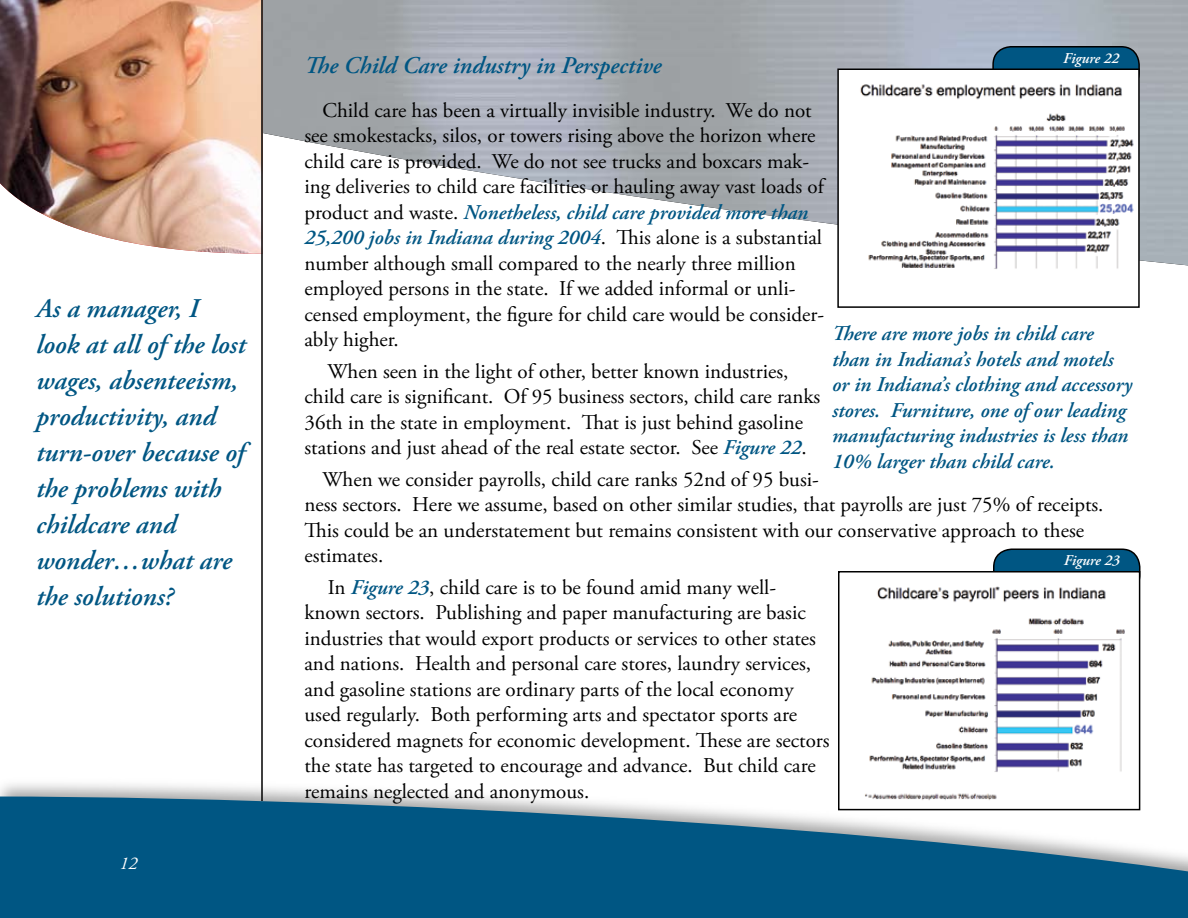
<style>
.page{position:relative;width:1188px;height:918px;background:#fff}
.page>*{position:absolute;margin:0;border:0;box-sizing:border-box;transform-origin:0 0}
.t1{font:italic 600 27px/36px "Adobe Garamond Pro";color:#005683}
.t2{font:italic 600 24px "Adobe Garamond Pro";color:#005683}
.t3{font:21px/25.5px "Adobe Garamond Pro";color:#000}
.t4{font:italic 600 21px/25.5px "Adobe Garamond Pro";color:#005683}
.t5{font:italic 18px "Adobe Garamond Pro";color:#fff}
.t6{font:italic 600 15px "Adobe Garamond Pro";color:#fff}
.s1{font-weight:600;font-style:italic;color:#005683}
</style>
<div class="page">
<img style="left:263px;top:0;width:925px;height:265px">
<div style="left:0;top:777px;width:1188px;height:141px;background:#000;opacity:.36"></div>
<svg style="left:0;top:796px;width:1188px;height:122px;background:#2b7195"></svg>
<img style="left:0;top:0;width:261px;height:254px">
<div style="left:994px;top:549px;width:146px;height:44px;background:#005683;border-radius:18px"></div>
<div style="left:993px;top:549px;width:147px;height:45px;border:2px solid #000;border-radius:18px"></div>
<img style="left:841px;top:574px;width:296px;height:233px">
<div style="left:838px;top:571px;width:302px;height:239px;border:2px solid #000"></div>
<div style="left:993px;top:47px;width:146px;height:43px;background:#005683;border-radius:18px"></div>
<div style="left:992px;top:46px;width:148px;height:45px;border:2px solid #000;border-radius:18px"></div>
<img style="left:840px;top:72px;width:297px;height:197px">
<div style="left:837px;top:69px;width:303px;height:239px;border:2px solid #000"></div>
<hr style="left:261px;top:0;width:2px;height:801px;background:#000">
<p class="t1" style="left:36px;top:292px;width:211px">As a manager, I look at all of the lost wages, absenteeism, productivity, and turn-over because of the problems with childcare and wonder…what are the solutions?</p>
<p class="t5" style="left:120px;top:852px;width:19px">12</p>
<p class="t6" style="left:1063px;top:49px;width:58px">Figure 22</p>
<p class="t2" style="left:304px;top:52px;width:358px">The Child Care industry in Perspective</p>
<p class="t3" style="left:304px;top:98px;width:521px;text-indent:18px">Child care has been a virtually invisible industry. We do not see smokestacks, silos, or towers rising above the horizon where child care is provided. We do not see trucks and boxcars mak&shy;ing deliveries to child care facilities or hauling away vast loads of product and waste. <span class="s1">Nonetheless, child care provided more than 25,200 jobs in Indiana during 2004</span>. This alone is a substantial number although small compared to the nearly three million employed persons in the state. If we added informal or unli&shy;censed employment, the figure for child care would be consider&shy;ably higher.</p>
<p class="t3" style="left:304px;top:359px;width:517px;text-indent:23px">When seen in the light of other, better known industries, child care is significant. Of 95 business sectors, child care ranks 36th in the state in employment. That is just behind gasoline stations and just ahead of the real estate sector. See <span class="s1">Figure 22</span>.</p>
<p class="t3" style="left:304px;top:467px;width:801px;text-indent:18px">When we consider payrolls, child care ranks 52nd of 95 busi-<br>ness sectors. Here we assume, based on other similar studies, that payrolls are just 75% of receipts.<br>This could be an understatement but remains consistent with our conservative approach to these estimates.</p>
<p class="t3" style="left:304px;top:575px;width:527px;text-indent:23px">In <span class="s1">Figure 23</span>, child care is to be found amid many well&shy;known sectors. Publishing and paper manufacturing are basic industries that would export products or services to other states and nations. Health and personal care stores, laundry services, and gasoline stations are ordinary parts of the local economy used regularly. Both performing arts and spectator sports are considered magnets for economic development. These are sectors the state has targeted to encourage and advance. But child care remains neglected and anonymous.</p>
<p class="t4" style="left:832px;top:322px;width:302px">There are more jobs in child care than in Indiana’s hotels and motels or in Indiana’s clothing and accessory stores. Furniture, one of our leading manufacturing industries is less than 10% larger than child care.</p>
<p class="t6" style="left:1064px;top:552px;width:58px">Figure 23</p>
</div>
